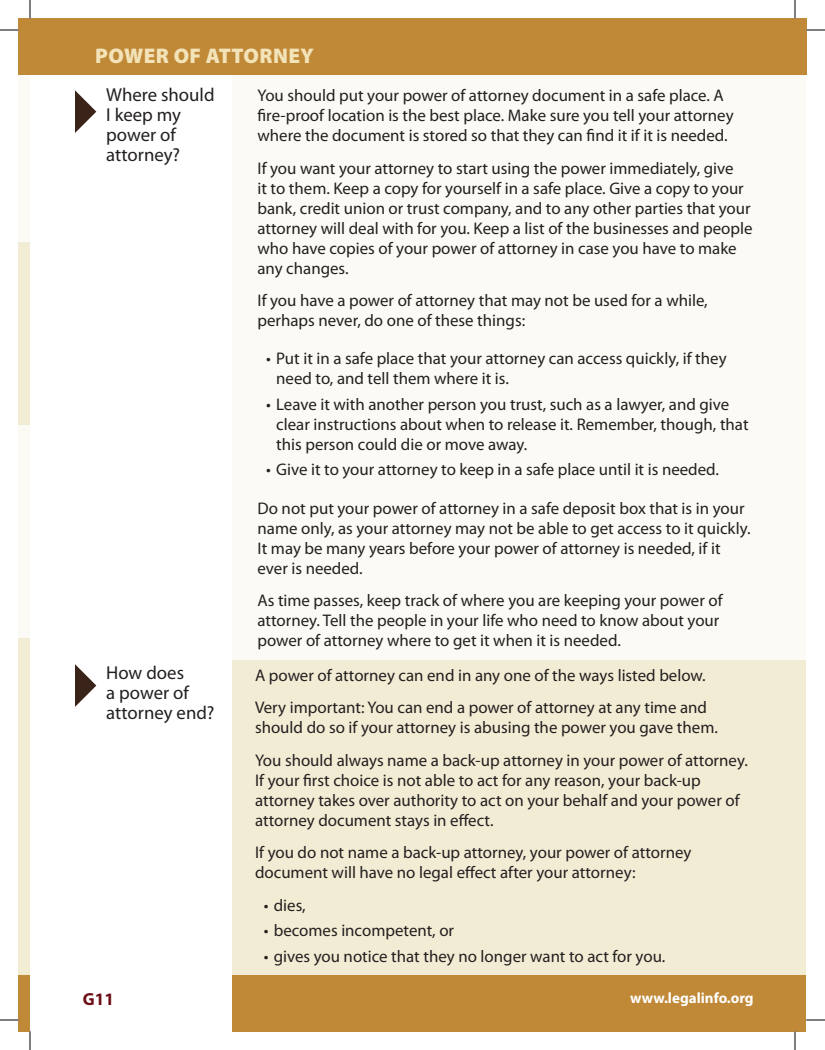
<style>
.page{position:relative;width:825px;height:1050px;background:#fff}
.page>*{position:absolute;margin:0;border:0;box-sizing:border-box;transform-origin:0 0}
.t1{font:900 21.25px "Myriad Pro";letter-spacing:.02em;color:#f3e3b9}
.t2{font:18.75px/20px "Myriad Pro";color:#231f20}
.t3{font:700 17.5px "Myriad Pro";color:#6c0e15}
.t4{font:16.88px/20px "Myriad Pro";color:#231f20}
.t5{font:700 15px "Myriad Pro";color:#fff}
</style>
<div class="page">
<div style="left:232px;top:30px;width:574px;height:1001px;background:#f2ecd4"></div>
<div style="left:19px;top:19px;width:11px;height:1001px;background:#f2ecd4"></div>
<div style="left:19px;top:19px;width:11px;height:56px;background:#c08937"></div>
<div style="left:19px;top:975px;width:11px;height:56px;background:#c08937"></div>
<div style="left:30px;top:19px;width:776px;height:56px;background:#c08937"></div>
<div style="left:232px;top:975px;width:574px;height:56px;background:#c08937"></div>
<div style="left:19px;top:75px;width:11px;height:167px;background:#fbfaf4"></div>
<div style="left:19px;top:425px;width:11px;height:212px;background:#fbfaf4"></div>
<div style="left:30px;top:75px;width:776px;height:585px;background:#fbfaf4"></div>
<svg style="left:75px;top:664px;width:21px;height:43px"></svg>
<svg style="left:75px;top:90px;width:21px;height:43px"></svg>
<svg style="left:0;top:29px;width:19px;height:2px"></svg>
<svg style="left:806px;top:29px;width:19px;height:2px"></svg>
<svg style="left:0;top:1019px;width:19px;height:2px"></svg>
<svg style="left:806px;top:1019px;width:19px;height:2px"></svg>
<svg style="left:29px;top:0;width:2px;height:19px"></svg>
<svg style="left:29px;top:1031px;width:2px;height:19px"></svg>
<svg style="left:794px;top:0;width:2px;height:19px"></svg>
<svg style="left:794px;top:1031px;width:2px;height:19px"></svg>
<p class="t1" style="left:95px;top:44px;width:220px">POWER OF ATTORNEY</p>
<p class="t2" style="left:106px;top:85px;width:110px">Where should<br>I keep my power of attorney?</p>
<p class="t4" style="left:258px;top:85px;width:478px">You should put your power of attorney document in a safe place. A fire-proof location is the best place. Make sure you tell your attorney where the document is stored so that they can find it if it is needed.</p>
<p class="t4" style="left:258px;top:158px;width:497px">If you want your attorney to start using the power immediately, give<br>it to them. Keep a copy for yourself in a safe place. Give a copy to your bank, credit union or trust company, and to any other parties that your attorney will deal with for you. Keep a list of the businesses and people who have copies of your power of attorney in case you have to make any changes.</p>
<p class="t4" style="left:258px;top:290px;width:452px">If you have a power of attorney that may not be used for a while, perhaps never, do one of these things:</p>
<p class="t4" style="left:276px;top:348px;width:452px;text-indent:-10px">• Put it in a safe place that your attorney can access quickly, if they need to, and tell them where it is.</p>
<p class="t4" style="left:276px;top:394px;width:474px;text-indent:-10px">• Leave it with another person you trust, such as a lawyer, and give clear instructions about when to release it. Remember, though, that this person could die or move away.</p>
<p class="t4" style="left:266px;top:460px;width:454px">• Give it to your attorney to keep in a safe place until it is needed.</p>
<p class="t4" style="left:258px;top:498px;width:495px">Do not put your power of attorney in a safe deposit box that is in your name only, as your attorney may not be able to get access to it quickly.<br>It may be many years before your power of attorney is needed, if it ever is needed.</p>
<p class="t4" style="left:258px;top:590px;width:467px">As time passes, keep track of where you are keeping your power of attorney. Tell the people in your life who need to know about your power of attorney where to get it when it is needed.</p>
<p class="t4" style="left:255px;top:658px;width:454px;line-height:32.5px">A power of attorney can end in any one of the ways listed below.<br>Very important: You can end a power of attorney at any time and</p>
<p class="t4" style="left:255px;top:711px;width:494px;line-height:32.5px">should do so if your attorney is abusing the power you gave them.<br>You should always name a back-up attorney in your power of attorney.</p>
<p class="t4" style="left:255px;top:770px;width:486px">If your first choice is not able to act for any reason, your back-up attorney takes over authority to act on your behalf and your power of attorney document stays in effect.</p>
<p class="t4" style="left:255px;top:842px;width:438px">If you do not name a back-up attorney, your power of attorney document will have no legal effect after your attorney:</p>
<p class="t4" style="left:264px;top:895px;width:43px">• dies,</p>
<p class="t4" style="left:264px;top:920px;width:192px">• becomes incompetent, or</p>
<p class="t4" style="left:264px;top:946px;width:403px">• gives you notice that they no longer want to act for you.</p>
<p class="t2" style="left:106px;top:662px;width:110px">How does<br>a power of attorney end?</p>
<p class="t3" style="left:83px;top:987px;width:33px">G11</p>
<p class="t5" style="left:630px;top:988px;width:125px">www.legalinfo.org</p>
</div>
